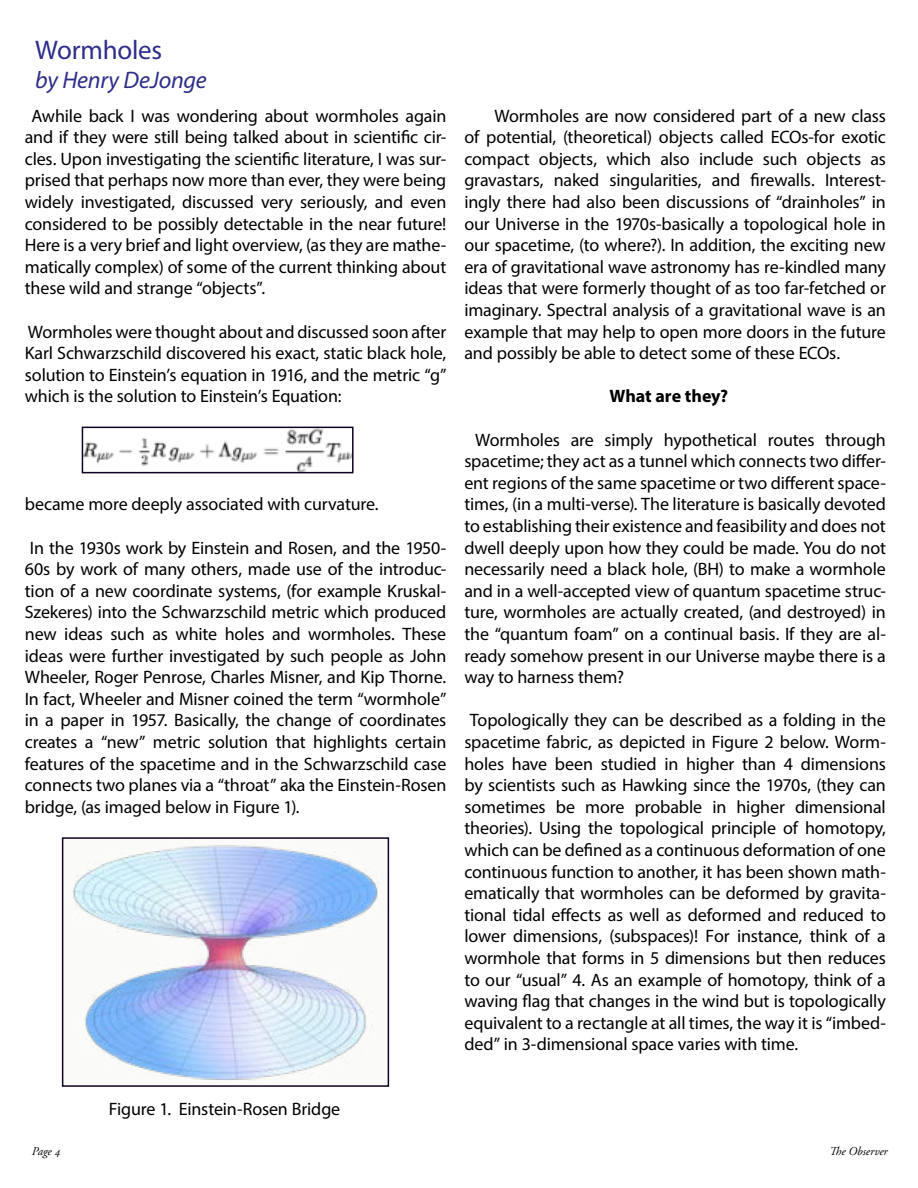
<style>
.page{position:relative;width:918px;height:1188px;background:#fff}
.page>*{position:absolute;margin:0;border:0;box-sizing:border-box;transform-origin:0 0}
.t1{font:27px "Myriad Pro";letter-spacing:-.01em;color:#2e2e8a}
.t2{font:italic 24px "Myriad Pro";letter-spacing:-.01em;color:#2e2e8a}
.t3{font:18px/21.6px "Myriad Pro";letter-spacing:-.01em;color:#000;text-align:justify}
.t4{font:700 18px "Myriad Pro";color:#000}
.t5{font:italic 12px "Adobe Garamond Pro";color:#000}
</style>
<div class="page">
<div style="left:135px;top:421px;width:165px;height:47px;background:linear-gradient(to right,#fff,#fff)"></div>
<img style="left:73px;top:840px;width:310px;height:240px">
<div style="left:62px;top:837px;width:327px;height:250px;border:2px solid #0f0321"></div>
<img style="left:85px;top:430px;width:266px;height:40px">
<div style="left:82px;top:427px;width:272px;height:46px;border:2px solid #0f0321"></div>
<h1 class="t1" style="left:35px;top:33px;width:128px">Wormholes</h1>
<h2 class="t2" style="left:35px;top:65px;width:173px">by Henry DeJonge</h2>
<p class="t3" style="left:25px;top:104px;width:423px;text-indent:7px">Awhile back I was wondering about wormholes again and if they were still being talked about in scientific cir&shy;cles. Upon investigating the scientific literature, I was sur&shy;prised that perhaps now more than ever, they were being widely investigated, discussed very seriously, and even considered to be possibly detectable in the near future!<br>Here is a very brief and light overview, (as they are mathe&shy;matically complex) of some of the current thinking about these wild and strange “objects”.</p>
<p class="t3" style="left:25px;top:320px;width:423px">Wormholes were thought about and discussed soon after Karl Schwarzschild discovered his exact, static black hole, solution to Einstein’s equation in 1916, and the metric “g” which is the solution to Einstein’s Equation:</p>
<p class="t3" style="left:25px;top:493px;width:355px">became more deeply associated with curvature.</p>
<p class="t3" style="left:25px;top:536px;width:423px">In the 1930s work by Einstein and Rosen, and the 1950- 60s by work of many others, made use of the introduc&shy;tion of a new coordinate systems, (for example Kruskal-Szekeres) into the Schwarzschild metric which produced new ideas such as white holes and wormholes. These ideas were further investigated by such people as John Wheeler, Roger Penrose, Charles Misner, and Kip Thorne.<br>In fact, Wheeler and Misner coined the term “wormhole” in a paper in 1957. Basically, the change of coordinates creates a “new” metric solution that highlights certain features of the spacetime and in the Schwarzschild case connects two planes via a “throat” aka the Einstein-Rosen bridge, (as imaged below in Figure 1).</p>
<p class="t3" style="left:464px;top:104px;width:423px;text-indent:30px">Wormholes are now considered part of a new class of potential, (theoretical) objects called ECOs-for exotic compact objects, which also include such objects as gravastars, naked singularities, and firewalls. Interest&shy;ingly there had also been discussions of “drainholes” in our Universe in the 1970s-basically a topological hole in our spacetime, (to where?). In addition, the exciting new era of gravitational wave astronomy has re-kindled many ideas that were formerly thought of as too far-fetched or imaginary. Spectral analysis of a gravitational wave is an example that may help to open more doors in the future and possibly be able to detect some of these ECOs.</p>
<p class="t4" style="left:609px;top:384px;width:120px">What are they?</p>
<p class="t3" style="left:464px;top:428px;width:423px;text-indent:11px">Wormholes are simply hypothetical routes through spacetime; they act as a tunnel which connects two differ&shy;ent regions of the same spacetime or two different space&shy;times, (in a multi-verse). The literature is basically devoted to establishing their existence and feasibility and does not dwell deeply upon how they could be made. You do not necessarily need a black hole, (BH) to make a wormhole and in a well-accepted view of quantum spacetime struc&shy;ture, wormholes are actually created, (and destroyed) in the “quantum foam” on a continual basis. If they are al&shy;ready somehow present in our Universe maybe there is a way to harness them?</p>
<p class="t3" style="left:464px;top:709px;width:423px;text-indent:6px">Topologically they can be described as a folding in the spacetime fabric, as depicted in Figure 2 below. Worm&shy;holes have been studied in higher than 4 dimensions by scientists such as Hawking since the 1970s, (they can sometimes be more probable in higher dimensional theories). Using the topological principle of homotopy, which can be defined as a continuous deformation of one continuous function to another, it has been shown math&shy;ematically that wormholes can be deformed by gravita&shy;tional tidal effects as well as deformed and reduced to lower dimensions, (subspaces)! For instance, think of a wormhole that forms in 5 dimensions but then reduces to our “usual” 4. As an example of homotopy, think of a waving flag that changes in the wind but is topologically equivalent to a rectangle at all times, the way it is “imbed&shy;ded” in 3-dimensional space varies with time.</p>
<p class="t3" style="left:109px;top:1098px;width:233px">Figure 1. Einstein-Rosen Bridge</p>
<p class="t5" style="left:32px;top:1144px;width:30px">Page 4</p>
<p class="t5" style="left:829px;top:1144px;width:60px">The Observer</p>
</div>
